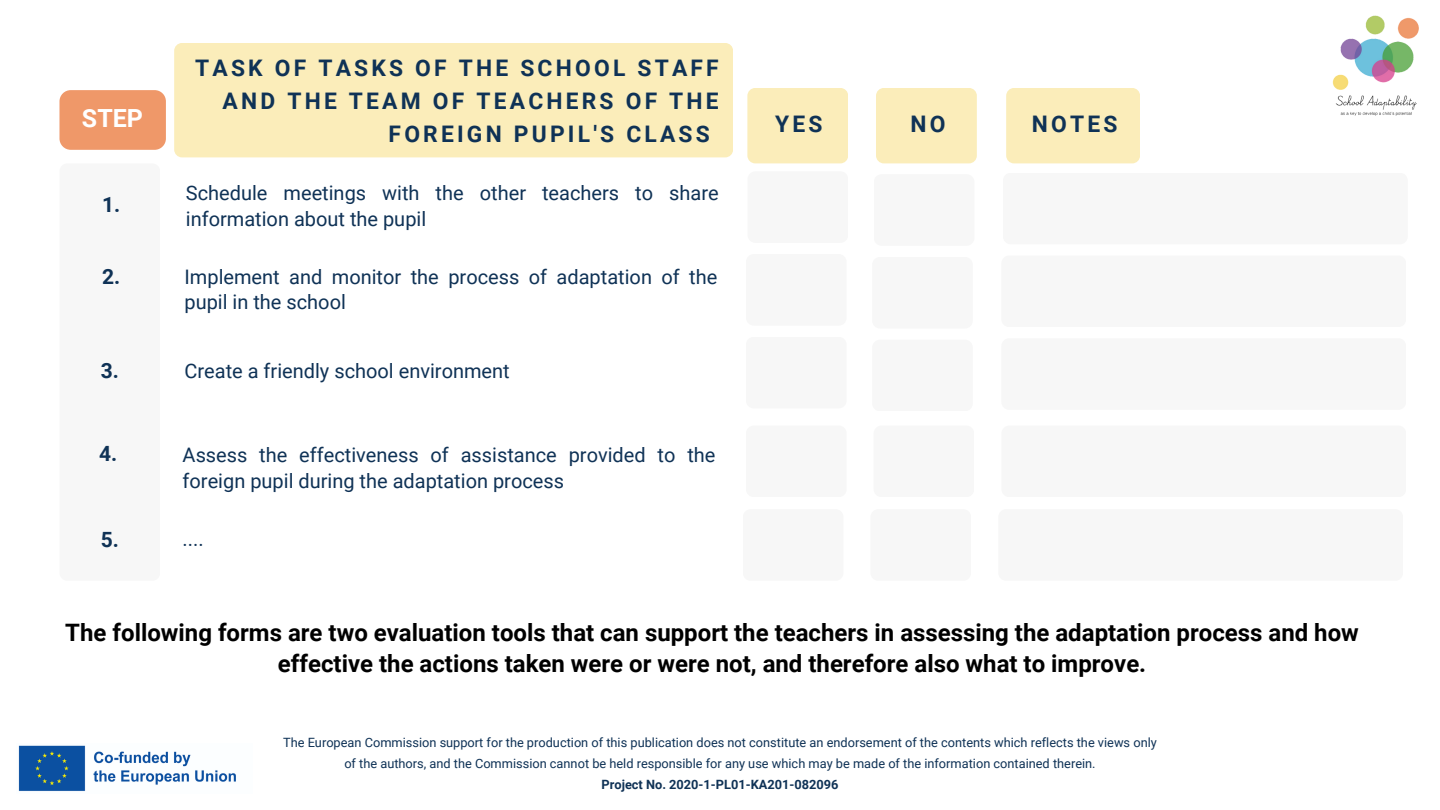
<style>
.page{position:relative;width:1440px;height:810px;background:#fff}
.page>*{position:absolute;margin:0;border:0;box-sizing:border-box;transform-origin:0 0}
.t1{font:700 25px "Roboto";color:#fff}
.t2{font:700 24px/30.8px "Roboto";color:#000;text-align:center}
.t3{font:700 22.8px "Roboto";letter-spacing:.14em;color:#0f3256}
.t4{font:700 21px "Roboto";color:#0f3256}
.t5{font:20px/25.5px "Roboto";color:#0f3256}
.t6{font:12.8px/21px "Roboto";color:#0f3256;text-align:center}
.t7{font:700 12.8px "Roboto";color:#0f3256}
</style>
<div class="page">
<img style="left:18px;top:745px;width:218px;height:46px">
<img style="left:1332px;top:15px;width:87px;height:101px">
<div style="left:59px;top:163px;width:101px;height:418px;background:#f2f2f2;border-radius:8px"></div>
<div style="left:174px;top:43px;width:559px;height:114px;background:#fbedba;border-radius:8px"></div>
<div style="left:747px;top:88px;width:101px;height:75px;background:#fbedba;border-radius:8px"></div>
<div style="left:59px;top:90px;width:107px;height:60px;background:#ef9869;border-radius:11px"></div>
<div style="left:876px;top:88px;width:101px;height:75px;background:#fbedba;border-radius:8px"></div>
<div style="left:1006px;top:88px;width:134px;height:75px;background:#fbedba;border-radius:8px"></div>
<div style="left:748px;top:171px;width:100px;height:72px;background:#f2f2f2;border-radius:8px"></div>
<div style="left:874px;top:174px;width:100px;height:72px;background:#f2f2f2;border-radius:8px"></div>
<div style="left:1003px;top:173px;width:405px;height:71px;background:#f2f2f2;border-radius:8px"></div>
<div style="left:746px;top:254px;width:101px;height:72px;background:#f2f2f2;border-radius:8px"></div>
<div style="left:872px;top:257px;width:101px;height:72px;background:#f2f2f2;border-radius:8px"></div>
<div style="left:1001px;top:255px;width:405px;height:72px;background:#f2f2f2;border-radius:8px"></div>
<div style="left:746px;top:337px;width:101px;height:71px;background:#f2f2f2;border-radius:8px"></div>
<div style="left:872px;top:340px;width:101px;height:71px;background:#f2f2f2;border-radius:8px"></div>
<div style="left:1001px;top:338px;width:405px;height:72px;background:#f2f2f2;border-radius:8px"></div>
<div style="left:743px;top:509px;width:100px;height:72px;background:#f2f2f2;border-radius:8px"></div>
<div style="left:870px;top:509px;width:101px;height:72px;background:#f2f2f2;border-radius:8px"></div>
<div style="left:998px;top:509px;width:405px;height:72px;background:#f2f2f2;border-radius:8px"></div>
<div style="left:746px;top:426px;width:101px;height:71px;background:#f2f2f2;border-radius:8px"></div>
<div style="left:874px;top:426px;width:100px;height:71px;background:#f2f2f2;border-radius:8px"></div>
<div style="left:1001px;top:426px;width:405px;height:71px;background:#f2f2f2;border-radius:8px"></div>
<p class="t1" style="left:82px;top:104px;width:63px">STEP</p>
<p class="t4" style="left:102px;top:192px;width:20px">1.</p>
<p class="t3" style="left:195px;top:55px;width:525px">TASK OF TASKS OF THE SCHOOL STAFF</p>
<p class="t3" style="left:223px;top:88px;width:498px">AND THE TEAM OF TEACHERS OF THE</p>
<p class="t3" style="left:389px;top:121px;width:323px">FOREIGN PUPIL'S CLASS</p>
<p class="t5" style="left:186px;top:181px;width:534px">Schedule meetings with the other teachers to share information about the pupil</p>
<p class="t4" style="left:102px;top:265px;width:20px">2.</p>
<p class="t5" style="left:185px;top:264px;width:534px">Implement and monitor the process of adaptation of the pupil in the school</p>
<p class="t4" style="left:101px;top:359px;width:20px">3.</p>
<p class="t5" style="left:185px;top:358px;width:327px">Create a friendly school environment</p>
<p class="t4" style="left:99px;top:442px;width:20px">4.</p>
<p class="t5" style="left:183px;top:443px;width:534px">Assess the effectiveness of assistance provided to the foreign pupil during the adaptation process</p>
<p class="t4" style="left:101px;top:528px;width:20px">5.</p>
<p class="t5" style="left:183px;top:527px;width:23px">....</p>
<p class="t3" style="left:775px;top:111px;width:49px">YES</p>
<p class="t3" style="left:910px;top:111px;width:37px">NO</p>
<p class="t3" style="left:1032px;top:111px;width:87px">NOTES</p>
<p class="t2" style="left:65px;top:617px;width:1295px">The following forms are two evaluation tools that can support the teachers in assessing the adaptation process and how effective the actions taken were or were not, and therefore also what to improve.</p>
<p class="t6" style="left:283px;top:732px;width:875px">The European Commission support for the production of this publication does not constitute an endorsement of the contents which reflects the views only of the authors, and the Commission cannot be held responsible for any use which may be made of the information contained therein.</p>
<p class="t7" style="left:602px;top:777px;width:238px">Project No. 2020-1-PL01-KA201-082096</p>
</div>
